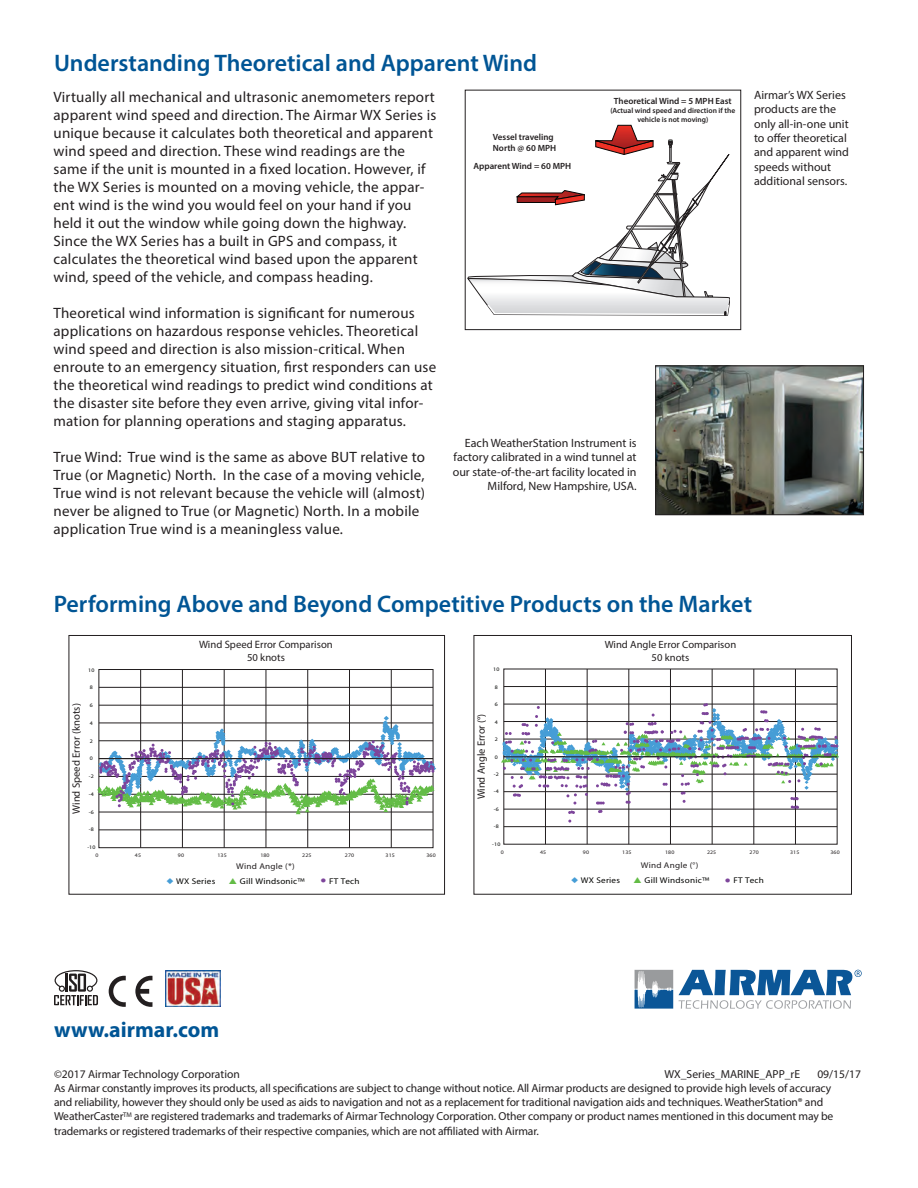
<style>
.page{position:relative;width:918px;height:1188px;background:#fff}
.page>*{position:absolute;margin:0;border:0;box-sizing:border-box;transform-origin:0 0}
.t1{font:600 24px "Myriad Pro";color:#005595}
.t2{font:700 21.9px "Myriad Pro";color:#005595}
.t3{font:15px/18px "Myriad Pro";letter-spacing:.015em;color:#231f20}
.t4{font:12px/14.4px "Myriad Pro";color:#231f20;text-align:right}
.t5{font:11.55px/14.1px "Myriad Pro";letter-spacing:-.01em;color:#231f20}
.t6{font:10.65px/12.8px "Myriad Pro";color:#231f20;text-align:center}
.t7{font:10.5px/12.6px "Myriad Pro";color:#231f20;text-align:center}
.t8{font:600 9px/10.8px "Myriad Pro";color:#231f20}
.t9{font:8.4px "Myriad";letter-spacing:.025em;color:#040503;scale:1.1 1}
.t10{font:8.4px "Myriad";letter-spacing:.025em;color:#231f20;scale:1.1 1}
.t11{font:8.25px "Myriad";letter-spacing:.025em;color:#040503;scale:1.1 1}
.t12{font:8.25px "Myriad";letter-spacing:.025em;color:#231f20;scale:1.1 1}
.t13{font:600 7.5px/9px "Myriad Pro";color:#231f20;text-align:center}
.t14{font:5.4px "Myriad";letter-spacing:.025em;color:#231f20;scale:1.1 1}
.t15{font:5.4px "Myriad";color:#040503;scale:1.1 1}
.t16{font:5.25px "Myriad";letter-spacing:.025em;color:#231f20;scale:1.1 1}
.t17{font:5.25px "Myriad";color:#040503;scale:1.1 1}
.s1{color:#469dd6}
.s2{color:#63bc46}
.s3{font-size:19.05px;color:#7d459b}
</style>
<div class="page">
<svg style="left:468px;top:125px;width:262px;height:190px"></svg>
<svg style="left:635px;top:970px;width:38px;height:39px"></svg>
<svg style="left:679px;top:970px;width:183px;height:39px"></svg>
<img style="left:165px;top:970px;width:55px;height:36px">
<svg style="left:109px;top:976px;width:17px;height:31px"></svg>
<svg style="left:135px;top:976px;width:17px;height:31px"></svg>
<svg style="left:54px;top:970px;width:44px;height:35px"></svg>
<hr style="left:504px;top:826px;width:333px;height:1px;background:#231f20">
<hr style="left:504px;top:686px;width:333px;height:1px;background:#231f20">
<hr style="left:795px;top:669px;width:1px;height:175px;background:#231f20">
<hr style="left:754px;top:669px;width:1px;height:175px;background:#231f20">
<hr style="left:712px;top:669px;width:1px;height:175px;background:#231f20">
<hr style="left:670px;top:669px;width:1px;height:175px;background:#231f20">
<hr style="left:629px;top:669px;width:1px;height:175px;background:#231f20">
<hr style="left:587px;top:669px;width:1px;height:175px;background:#231f20">
<hr style="left:545px;top:669px;width:1px;height:175px;background:#231f20">
<svg style="left:501px;top:703px;width:338px;height:111px"></svg>
<hr style="left:504px;top:756px;width:333px;height:1px;background:#231f20">
<div style="left:474px;top:635px;width:378px;height:260px;border:1px solid #231f20"></div>
<div style="left:99px;top:669px;width:334px;height:179px;border:1px solid #231f20"></div>
<hr style="left:99px;top:830px;width:334px;height:1px;background:#231f20">
<hr style="left:99px;top:705px;width:334px;height:1px;background:#231f20">
<hr style="left:99px;top:687px;width:334px;height:1px;background:#231f20">
<hr style="left:391px;top:670px;width:1px;height:178px;background:#231f20">
<hr style="left:349px;top:670px;width:1px;height:178px;background:#231f20">
<hr style="left:307px;top:670px;width:1px;height:178px;background:#231f20">
<hr style="left:266px;top:670px;width:1px;height:178px;background:#231f20">
<hr style="left:224px;top:670px;width:1px;height:178px;background:#231f20">
<hr style="left:182px;top:670px;width:1px;height:178px;background:#231f20">
<hr style="left:140px;top:670px;width:1px;height:178px;background:#231f20">
<svg style="left:97px;top:716px;width:339px;height:98px"></svg>
<hr style="left:99px;top:758px;width:334px;height:1px;background:#231f20">
<div style="left:69px;top:635px;width:376px;height:260px;border:1px solid #231f20"></div>
<div style="left:465px;top:90px;width:276px;height:240px;border:1px solid #231f20"></div>
<img style="left:657px;top:367px;width:205px;height:146px">
<div style="left:655px;top:365px;width:209px;height:150px;border:1px solid #231f20"></div>
<p class="t1" style="left:54px;top:47px;width:485px">Understanding Theoretical and Apparent Wind</p>
<p class="t3" style="left:54px;top:88px;width:385px">Virtually all mechanical and ultrasonic anemometers report apparent wind speed and direction. The Airmar WX Series is unique because it calculates both theoretical and apparent wind speed and direction. These wind readings are the same if the unit is mounted in a fixed location. However, if the WX Series is mounted on a moving vehicle, the appar&shy;ent wind is the wind you would feel on your hand if you held it out the window while going down the highway.<br>Since the WX Series has a built in GPS and compass, it calculates the theoretical wind based upon the apparent wind, speed of the vehicle, and compass heading.</p>
<p class="t3" style="left:54px;top:304px;width:384px">Theoretical wind information is significant for numerous applications on hazardous response vehicles. Theoretical wind speed and direction is also mission-critical. When enroute to an emergency situation, first responders can use the theoretical wind readings to predict wind conditions at the disaster site before they even arrive, giving vital infor&shy;mation for planning operations and staging apparatus.</p>
<p class="t3" style="left:54px;top:448px;width:373px">True Wind: True wind is the same as above BUT relative to True (or Magnetic) North. In the case of a moving vehicle, True wind is not relevant because the vehicle will (almost) never be aligned to True (or Magnetic) North. In a mobile application True wind is a meaningless value.</p>
<p class="t8" style="left:493px;top:131px;width:65px">Vessel traveling<br>North @ 60 MPH</p>
<p class="t8" style="left:474px;top:160px;width:99px">Apparent Wind = 60 MPH</p>
<p class="t8" style="left:614px;top:95px;width:119px">Theoretical Wind = 5 MPH East</p>
<p class="t13" style="left:610px;top:106px;width:126px">(Actual wind speed and direction if the vehicle is not moving)</p>
<p class="t4" style="left:453px;top:435px;width:185px">Each WeatherStation Instrument is factory calibrated in a wind tunnel at our state-of-the-art facility located in Milford, New Hampshire, USA.</p>
<p class="t4" style="left:754px;top:87px;width:96px;text-align:left">Airmar’s WX Series products are the only all-in-one unit to offer theoretical and apparent wind speeds without additional sensors.</p>
<p class="t1" style="left:54px;top:589px;width:700px">Performing Above and Beyond Competitive Products on the Market</p>
<p class="t7" style="left:605px;top:638px;width:133px">Wind Angle Error Comparison<br>50 knots</p>
<p class="t6" style="left:199px;top:638px;width:135px">Wind Speed Error Comparison<br>50 knots</p>
<p class="t15" style="left:88px;top:667px;width:7px">10</p>
<p class="t15" style="left:90px;top:685px;width:4px">8</p>
<p class="t15" style="left:90px;top:703px;width:4px">6</p>
<p class="t15" style="left:90px;top:720px;width:4px">4</p>
<p class="t15" style="left:90px;top:738px;width:4px">2</p>
<p class="t15" style="left:90px;top:756px;width:4px">0</p>
<p class="t15" style="left:89px;top:774px;width:6px">-2</p>
<p class="t15" style="left:89px;top:791px;width:6px">-4</p>
<p class="t15" style="left:89px;top:809px;width:6px">-6</p>
<p class="t15" style="left:89px;top:827px;width:6px">-8</p>
<p class="t15" style="left:87px;top:845px;width:9px">-10</p>
<p class="t6" style="left:70px;top:814px;width:112px;rotate:-90deg">Wind Speed Error (knots)</p>
<p class="t14" style="left:96px;top:853px;width:4px">0</p>
<p class="t14" style="left:135px;top:853px;width:7px">45</p>
<p class="t14" style="left:178px;top:853px;width:7px">90</p>
<p class="t14" style="left:217px;top:853px;width:10px">135</p>
<p class="t14" style="left:260px;top:853px;width:10px">180</p>
<p class="t14" style="left:302px;top:853px;width:10px">225</p>
<p class="t14" style="left:345px;top:853px;width:10px">270</p>
<p class="t14" style="left:386px;top:853px;width:10px">315</p>
<p class="t14" style="left:426px;top:853px;width:10px">360</p>
<p class="t9" style="left:166px;top:877px;width:46px"><span class="s1">◆</span> WX Series</p>
<p class="t9" style="left:229px;top:877px;width:71px"><span class="s2">▲</span> Gill Windsonic™</p>
<p class="t9" style="left:320px;top:877px;width:37px"><span class="s3">•</span> FT Tech</p>
<p class="t10" style="left:236px;top:862px;width:55px">Wind Angle (*)</p>
<p class="t17" style="left:493px;top:667px;width:7px">10</p>
<p class="t17" style="left:495px;top:685px;width:4px">8</p>
<p class="t17" style="left:495px;top:702px;width:4px">6</p>
<p class="t17" style="left:495px;top:719px;width:4px">4</p>
<p class="t17" style="left:495px;top:737px;width:4px">2</p>
<p class="t17" style="left:495px;top:754px;width:4px">0</p>
<p class="t17" style="left:494px;top:772px;width:6px">-2</p>
<p class="t17" style="left:494px;top:789px;width:6px">-4</p>
<p class="t17" style="left:494px;top:807px;width:6px">-6</p>
<p class="t17" style="left:494px;top:824px;width:6px">-8</p>
<p class="t17" style="left:492px;top:841px;width:9px">-10</p>
<p class="t6" style="left:475px;top:799px;width:87px;rotate:-90deg">Wind Angle Error (°)</p>
<p class="t16" style="left:501px;top:849px;width:4px">0</p>
<p class="t16" style="left:540px;top:849px;width:7px">45</p>
<p class="t16" style="left:583px;top:849px;width:7px">90</p>
<p class="t16" style="left:622px;top:849px;width:10px">135</p>
<p class="t16" style="left:665px;top:849px;width:10px">180</p>
<p class="t16" style="left:707px;top:849px;width:10px">225</p>
<p class="t16" style="left:750px;top:849px;width:10px">270</p>
<p class="t16" style="left:790px;top:849px;width:10px">315</p>
<p class="t16" style="left:830px;top:849px;width:10px">360</p>
<p class="t11" style="left:571px;top:877px;width:46px"><span class="s1">◆</span> WX Series</p>
<p class="t11" style="left:633px;top:877px;width:71px"><span class="s2">▲</span> Gill Windsonic™</p>
<p class="t11" style="left:725px;top:877px;width:37px"><span class="s3">•</span> FT Tech</p>
<p class="t12" style="left:641px;top:861px;width:54px">Wind Angle (°)</p>
<p class="t2" style="left:54px;top:1016px;width:167px">www.airmar.com</p>
<p class="t5" style="left:54px;top:1067px;width:187px">©2017 Airmar Technology Corporation</p>
<p class="t5" style="left:664px;top:1067px;width:137px">WX_Series_MARINE_APP_rE</p>
<p class="t5" style="left:817px;top:1067px;width:45px">09/15/17</p>
<p class="t5" style="left:54px;top:1081px;width:781px">As Airmar constantly improves its products, all specifications are subject to change without notice. All Airmar products are designed to provide high levels of accuracy and reliability, however they should only be used as aids to navigation and not as a replacement for traditional navigation aids and techniques. WeatherStation® and WeatherCaster<sup>TM</sup> are registered trademarks and trademarks of Airmar Technology Corporation. Other company or product names mentioned in this document may be trademarks or registered trademarks of their respective companies, which are not affiliated with Airmar.</p>
</div>
